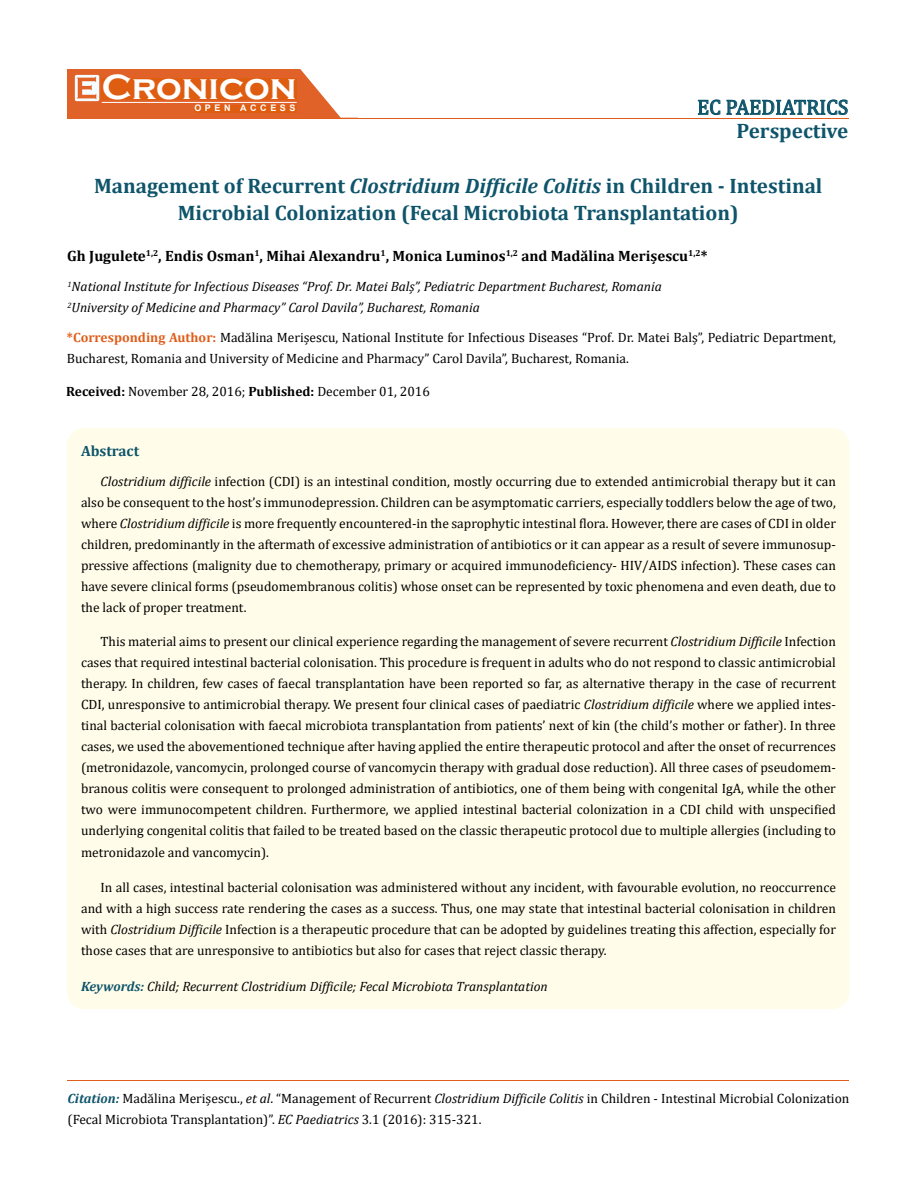
<style>
.page{position:relative;width:917px;height:1190px;background:#fff}
.page>*{position:absolute;margin:0;border:0;box-sizing:border-box;transform-origin:0 0}
.t1{font:700 36px "Copperplate Gothic";color:#fff}
.t2{font:700 21px/27px "Cambria";color:#0e546a;text-align:center}
.t3{font:21px "Cambria";color:#0e546a}
.t4{font:700 15px "Cambria";color:#000}
.t5{font:700 15px "Cambria";color:#0e546a}
.t6{font:13.5px/21px "Cambria";color:#000;text-align:justify}
.t7{font:italic 13.5px/21px "Cambria";color:#000}
.t8{font:700 9px "Arial";letter-spacing:.4em;color:#fff}
.s1{font-style:italic}
.s2{font-weight:700;color:#e05d1a}
.s3{font-weight:700}
.s4{font-weight:700;color:#0e546a}
.s5{font-weight:700;font-style:italic;color:#0e546a}
</style>
<div class="page">
<div style="left:67px;top:70px;width:290px;height:49px;background:#e06228"></div>
<svg style="left:300px;top:69px;width:58px;height:49px"></svg>
<img style="left:75px;top:75px;width:24px;height:26px">
<div style="left:102px;top:79px;width:195px;height:21px;background:#df5d11"></div>
<div style="left:194px;top:105px;width:103px;height:7px;background:#df5d11"></div>
<svg style="left:697px;top:99px;width:23px;height:16px"></svg>
<svg style="left:726px;top:99px;width:122px;height:16px"></svg>
<hr style="left:102px;top:102px;width:194px;height:1px;background:#fff">
<hr style="left:279px;top:118px;width:569px;height:1px;background:#e05d1a">
<hr style="left:67px;top:1080px;width:782px;height:1px;background:#e05d1a">
<div style="left:67px;top:428px;width:782px;height:581px;background:#fffde9;border-radius:18px"></div>
<h1 class="t1" style="left:102px;top:68px;width:196px">Cronicon</h1>
<p class="t8" style="left:194px;top:102px;width:103px">OPEN ACCESS</p>
<h2 class="t3" style="left:697px;top:95px;width:153px">EC PAEDIATRICS</h2>
<h2 class="t2" style="left:736px;top:116px;width:113px">Perspective</h2>
<h2 class="t2" style="left:94px;top:172px;width:729px">Management of Recurrent <span class="s1">Clostridium Difficile Colitis</span> in Children - Intestinal<br>Microbial Colonization (Fecal Microbiota Transplantation)</h2>
<p class="t4" style="left:67px;top:245px;width:641px">Gh Jugulete<sup>1,2</sup>, Endis Osman<sup>1</sup>, Mihai Alexandru<sup>1</sup>, Monica Luminos<sup>1,2</sup> and Madălina Merișescu<sup>1,2</sup>*</p>
<p class="t7" style="left:67px;top:275px;width:596px"><sup>1</sup>National Institute for Infectious Diseases “Prof. Dr. Matei Balș”, Pediatric Department Bucharest, Romania<br><sup>2</sup>University of Medicine and Pharmacy” Carol Davila”, Bucharest, Romania</p>
<p class="t6" style="left:67px;top:327px;width:770px"><span class="s2">*Corresponding Author:</span> Madălina Merișescu, National Institute for Infectious Diseases “Prof. Dr. Matei Balș”, Pediatric Department,<br>Bucharest, Romania and University of Medicine and Pharmacy” Carol Davila”, Bucharest, Romania.</p>
<p class="t6" style="left:66px;top:381px;width:365px"><span class="s3">Received:</span> November 28, 2016; <span class="s3">Published:</span> December 01, 2016</p>
<p class="t5" style="left:81px;top:440px;width:60px">Abstract</p>
<p class="t6" style="left:81px;top:471px;width:756px;text-indent:19px"><span class="s1">Clostridium difficile</span> infection (CDI) is an intestinal condition, mostly occurring due to extended antimicrobial therapy but it can also be consequent to the host’s immunodepression. Children can be asymptomatic carriers, especially toddlers below the age of two, where <span class="s1">Clostridium difficile</span> is more frequently encountered-in the saprophytic intestinal flora. However, there are cases of CDI in older children, predominantly in the aftermath of excessive administration of antibiotics or it can appear as a result of severe immunosup&shy;pressive affections (malignity due to chemotherapy, primary or acquired immunodeficiency- HIV/AIDS infection). These cases can have severe clinical forms (pseudomembranous colitis) whose onset can be represented by toxic phenomena and even death, due to the lack of proper treatment.</p>
<p class="t6" style="left:81px;top:631px;width:756px;text-indent:19px">This material aims to present our clinical experience regarding the management of severe recurrent <span class="s1">Clostridium Difficile</span> Infection cases that required intestinal bacterial colonisation. This procedure is frequent in adults who do not respond to classic antimicrobial therapy. In children, few cases of faecal transplantation have been reported so far, as alternative therapy in the case of recurrent CDI, unresponsive to antimicrobial therapy. We present four clinical cases of paediatric <span class="s1">Clostridium difficile</span> where we applied intes&shy;tinal bacterial colonisation with faecal microbiota transplantation from patients’ next of kin (the child’s mother or father). In three cases, we used the abovementioned technique after having applied the entire therapeutic protocol and after the onset of recurrences (metronidazole, vancomycin, prolonged course of vancomycin therapy with gradual dose reduction). All three cases of pseudomem&shy;branous colitis were consequent to prolonged administration of antibiotics, one of them being with congenital IgA, while the other two were immunocompetent children. Furthermore, we applied intestinal bacterial colonization in a CDI child with unspecified underlying congenital colitis that failed to be treated based on the classic therapeutic protocol due to multiple allergies (including to metronidazole and vancomycin).</p>
<p class="t6" style="left:81px;top:876px;width:756px;text-indent:19px">In all cases, intestinal bacterial colonisation was administered without any incident, with favourable evolution, no reoccurrence and with a high success rate rendering the cases as a success. Thus, one may state that intestinal bacterial colonisation in children with <span class="s1">Clostridium Difficile</span> Infection is a therapeutic procedure that can be adopted by guidelines treating this affection, especially for those cases that are unresponsive to antibiotics but also for cases that reject classic therapy.</p>
<p class="t7" style="left:81px;top:975px;width:468px"><span class="s4">Keywords:</span> Child; Recurrent Clostridium Difficile; Fecal Microbiota Transplantation</p>
<p class="t6" style="left:67px;top:1087px;width:783px"><span class="s5">Citation:</span> Madălina Merișescu., <span class="s1">et al</span>. “Management of Recurrent <span class="s1">Clostridium Difficile Colitis</span> in Children - Intestinal Microbial Colonization (Fecal Microbiota Transplantation)”. <span class="s1">EC Paediatrics</span> 3.1 (2016): 315-321.</p>
</div>
